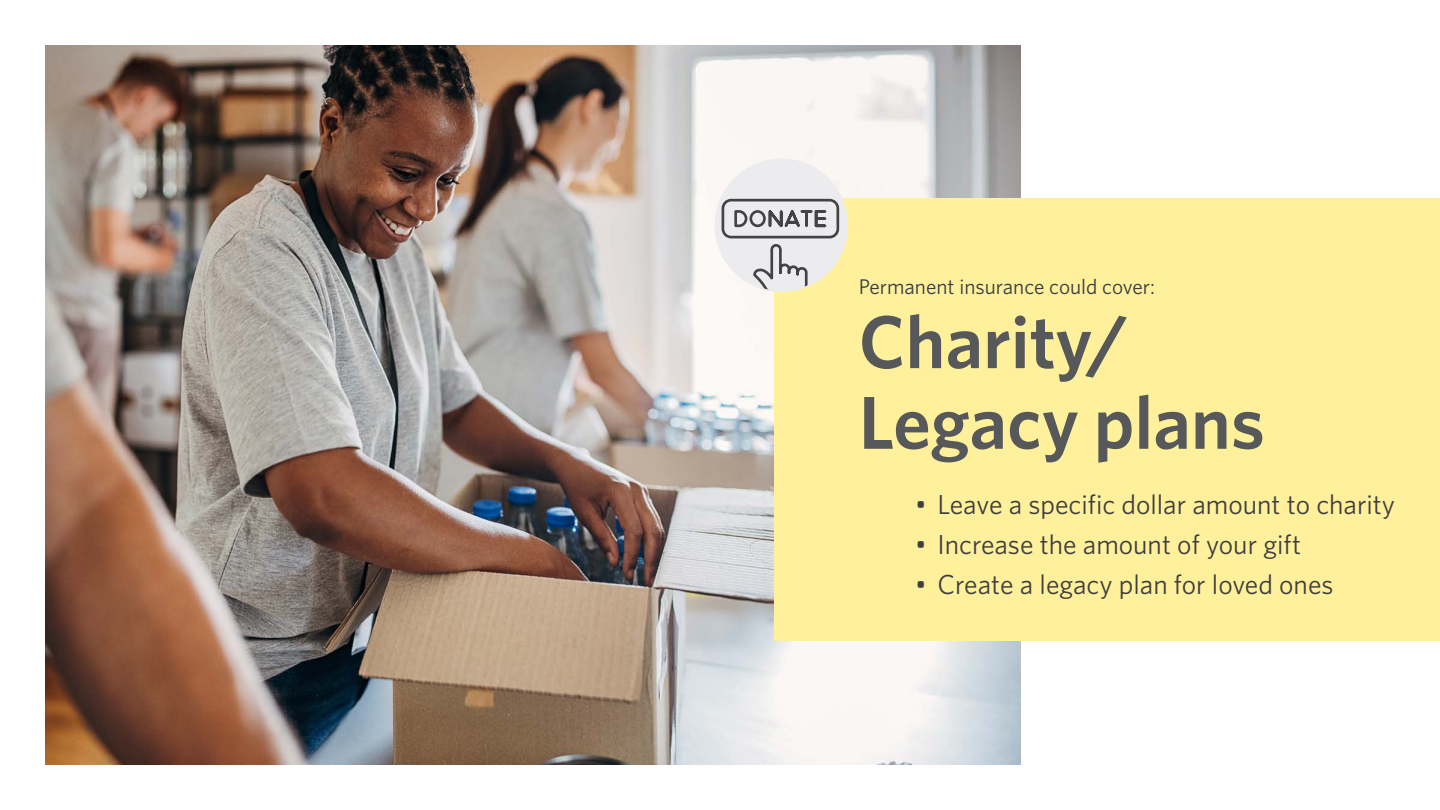
<style>
.page{position:relative;width:1440px;height:810px;background:#fff}
.page>*{position:absolute;margin:0;border:0;box-sizing:border-box;transform-origin:0 0}
.t1{font:600 75px "Whitney";color:#57585a}
.t2{font:27.5px "Whitney";color:#3e3e3f}
.t3{font:21.25px "Whitney";color:#393d3f}
</style>
<div class="page">
<img style="left:45px;top:45px;width:975px;height:720px">
<div style="left:774px;top:198px;width:666px;height:443px;background:#fff09c"></div>
<div style="left:715px;top:159px;width:133px;height:132px;background:#ececee;border-radius:50%"></div>
<div style="left:722px;top:199px;width:117px;height:39px;border:3px solid #434345;border-radius:8px"></div>
<svg style="left:733px;top:210px;width:95px;height:81px"></svg>
<p class="t3" style="left:859px;top:275px;width:298px">Permanent insurance could cover:</p>
<p class="t1" style="left:859px;top:297px;width:271px">Charity/</p>
<p class="t1" style="left:859px;top:377px;width:408px">Legacy plans</p>
<p class="t2" style="left:915px;top:488px;width:481px">• Leave a specific dollar amount to charity</p>
<p class="t2" style="left:915px;top:528px;width:388px">• Increase the amount of your gift</p>
<p class="t2" style="left:915px;top:568px;width:420px">• Create a legacy plan for loved ones</p>
</div>
